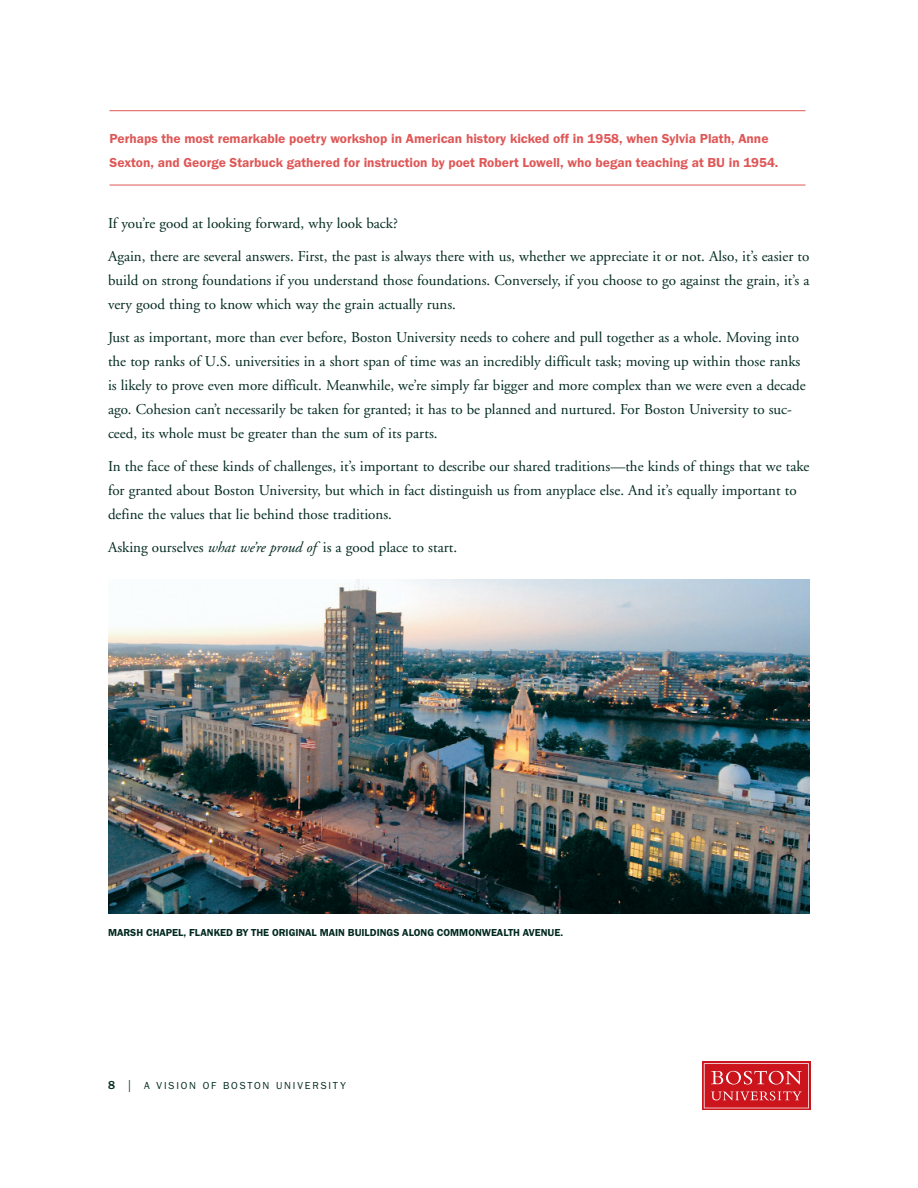
<style>
.page{position:relative;width:918px;height:1188px;background:#fff}
.page>*{position:absolute;margin:0;border:0;box-sizing:border-box;transform-origin:0 0}
.t1{font:15px/24px "Adobe Garamond";color:#022a20}
.t2{font:600 13.5px/24px "Franklin Got ITC";color:#df5757}
.t3{font:600 10.5px "Franklin Got ITC";color:#022a20}
.t4{font:10.5px "Franklin Got ITC";letter-spacing:.175em;color:#022a20}
.s1{font-style:italic}
.s2{font-family:"Franklin Got Md ITC";font-size:12px}
.s3{font-family:"Adobe Garamond";font-size:12px}
</style>
<div class="page">
<hr style="left:110px;top:110px;width:696px;height:1px;background:#df5757">
<hr style="left:110px;top:185px;width:696px;height:1px;background:#df5757">
<svg style="left:702px;top:1061px;width:109px;height:49px"></svg>
<svg style="left:704px;top:1063px;width:105px;height:45px;background:#d2353c"></svg>
<img style="left:108px;top:579px;width:702px;height:334px">
<p class="t2" style="left:110px;top:127px;width:670px">Perhaps the most remarkable poetry workshop in American history kicked off in 1958, when Sylvia Plath, Anne<br>Sexton, and George Starbuck gathered for instruction by poet Robert Lowell, who began teaching at BU in 1954.</p>
<p class="t1" style="left:108px;top:208px;width:703px;line-height:33px">If you’re good at looking forward, why look back?<br>Again, there are several answers. First, the past is always there with us, whether we appreciate it or not. Also, it’s easier to</p>
<p class="t1" style="left:108px;top:270px;width:703px">build on strong foundations if you understand those foundations. Conversely, if you choose to go against the grain, it’s a very good thing to know which way the grain actually runs.</p>
<p class="t1" style="left:108px;top:327px;width:699px">Just as important, more than ever before, Boston University needs to cohere and pull together as a whole. Moving into the top ranks of U.S. universities in a short span of time was an incredibly difficult task; moving up within those ranks is likely to prove even more difficult. Meanwhile, we’re simply far bigger and more complex than we were even a decade ago. Cohesion can’t necessarily be taken for granted; it has to be planned and nurtured. For Boston University to suc&shy;ceed, its whole must be greater than the sum of its parts.</p>
<p class="t1" style="left:108px;top:456px;width:703px">In the face of these kinds of challenges, it’s important to describe our shared traditions—the kinds of things that we take for granted about Boston University, but which in fact distinguish us from anyplace else. And it’s equally important to define the values that lie behind those traditions.</p>
<p class="t1" style="left:108px;top:537px;width:351px">Asking ourselves <span class="s1">what we’re proud of</span> is a good place to start.</p>
<p class="t3" style="left:108px;top:929px;width:457px">MARSH CHAPEL, FLANKED BY THE ORIGINAL MAIN BUILDINGS ALONG COMMONWEALTH AVENUE.</p>
<p class="t4" style="left:108px;top:1082px;width:239px"><span class="s2">8</span> <span class="s3">|</span> A VISION OF BOSTON UNIVERSITY</p>
</div>
